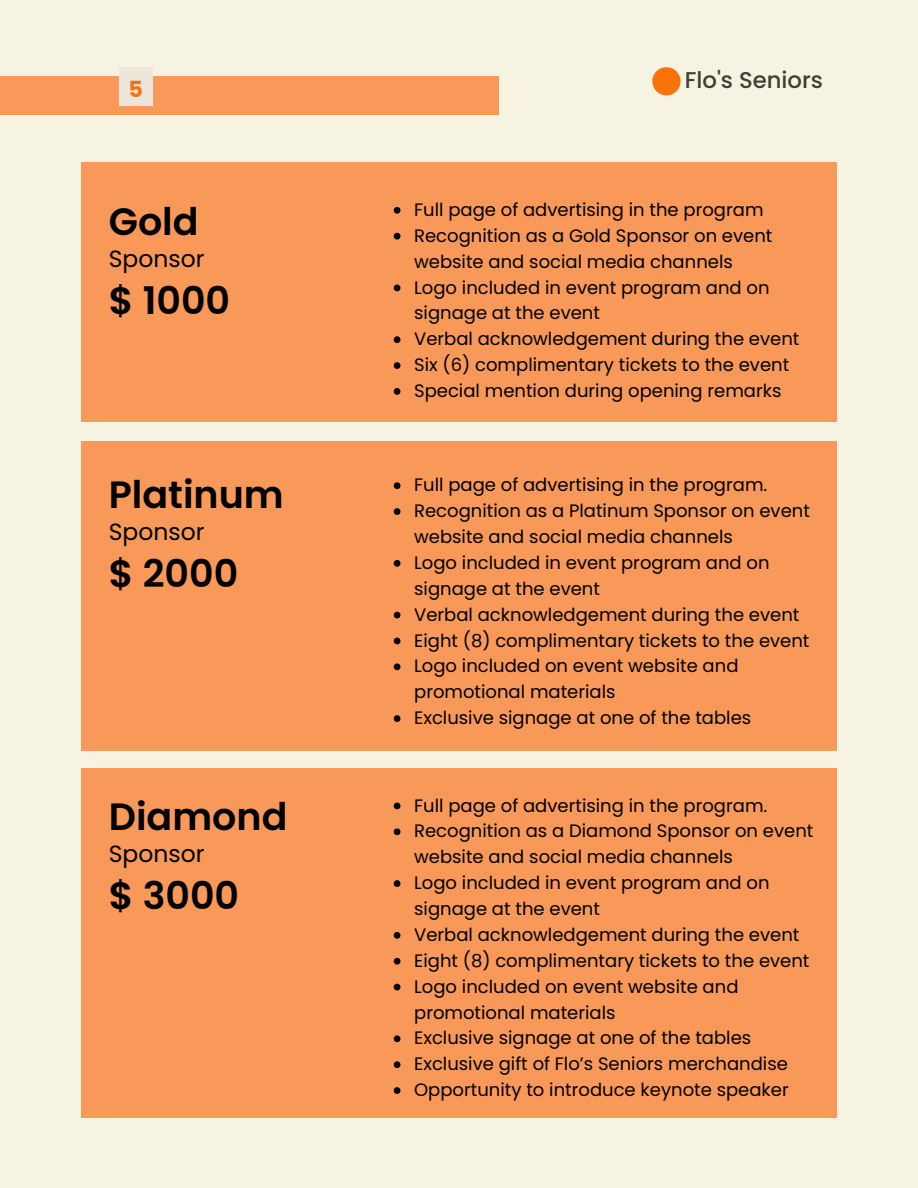
<style>
.page{position:relative;width:918px;height:1188px;background:#f7f3e2}
.page>*{position:absolute;margin:0;border:0;box-sizing:border-box;transform-origin:0 0}
.t1{font:600 38.1px/78.9px "Poppins";color:#000}
.t2{font:23.4px "Poppins";color:#000}
.t3{font:500 22.8px "Poppins";color:#403e37}
.t4{font:700 22.2px "Poppins";color:#f97308}
.t5{font:18px/25.8px "Poppins";color:#000}
</style>
<div class="page">
<div style="left:652px;top:67px;width:29px;height:28px;background:#f97308;border-radius:50%"></div>
<div style="left:0;top:76px;width:499px;height:38px;background:#f89859"></div>
<div style="left:119px;top:68px;width:34px;height:38px;background:#ebe5da"></div>
<div style="left:81px;top:162px;width:756px;height:260px;background:#f89859"></div>
<svg style="left:394px;top:207px;width:6px;height:7px"></svg>
<svg style="left:394px;top:233px;width:6px;height:7px"></svg>
<svg style="left:394px;top:285px;width:6px;height:6px"></svg>
<svg style="left:394px;top:336px;width:6px;height:7px"></svg>
<svg style="left:394px;top:362px;width:6px;height:7px"></svg>
<svg style="left:394px;top:388px;width:6px;height:7px"></svg>
<div style="left:81px;top:768px;width:756px;height:349px;background:#f89859"></div>
<svg style="left:394px;top:803px;width:6px;height:6px"></svg>
<svg style="left:394px;top:828px;width:6px;height:7px"></svg>
<svg style="left:394px;top:880px;width:6px;height:7px"></svg>
<svg style="left:394px;top:932px;width:6px;height:7px"></svg>
<svg style="left:394px;top:958px;width:6px;height:7px"></svg>
<svg style="left:394px;top:984px;width:6px;height:6px"></svg>
<svg style="left:394px;top:1035px;width:6px;height:7px"></svg>
<svg style="left:394px;top:1061px;width:6px;height:7px"></svg>
<svg style="left:394px;top:1087px;width:6px;height:7px"></svg>
<div style="left:81px;top:441px;width:756px;height:309px;background:#f89859"></div>
<svg style="left:394px;top:482px;width:6px;height:7px"></svg>
<svg style="left:394px;top:508px;width:6px;height:7px"></svg>
<svg style="left:394px;top:560px;width:6px;height:7px"></svg>
<svg style="left:394px;top:612px;width:6px;height:6px"></svg>
<svg style="left:394px;top:638px;width:6px;height:6px"></svg>
<svg style="left:394px;top:663px;width:6px;height:7px"></svg>
<svg style="left:394px;top:715px;width:6px;height:7px"></svg>
<p class="t4" style="left:129px;top:73px;width:16px">5</p>
<h1 class="t1" style="left:109px;top:182px;width:123px">Gold $ 1000</h1>
<p class="t2" style="left:109px;top:242px;width:97px">Sponsor</p>
<h1 class="t1" style="left:109px;top:455px;width:176px">Platinum $ 2000</h1>
<p class="t2" style="left:109px;top:516px;width:97px">Sponsor</p>
<h1 class="t1" style="left:109px;top:778px;width:180px">Diamond $ 3000</h1>
<p class="t2" style="left:109px;top:838px;width:97px">Sponsor</p>
<p class="t3" style="left:685px;top:64px;width:140px">Flo's Seniors</p>
<p class="t5" style="left:414px;top:197px;width:387px">Full page of advertising in the program Recognition as a Gold Sponsor on event website and social media channels<br>Logo included in event program and on signage at the event<br>Verbal acknowledgement during the event Six (6) complimentary tickets to the event Special mention during opening remarks</p>
<p class="t5" style="left:414px;top:472px;width:397px">Full page of advertising in the program.<br>Recognition as a Platinum Sponsor on event website and social media channels<br>Logo included in event program and on signage at the event<br>Verbal acknowledgement during the event Eight (8) complimentary tickets to the event Logo included on event website and promotional materials<br>Exclusive signage at one of the tables</p>
<p class="t5" style="left:414px;top:792px;width:401px">Full page of advertising in the program.<br>Recognition as a Diamond Sponsor on event website and social media channels<br>Logo included in event program and on signage at the event<br>Verbal acknowledgement during the event Eight (8) complimentary tickets to the event Logo included on event website and promotional materials<br>Exclusive signage at one of the tables Exclusive gift of Flo’s Seniors merchandise Opportunity to introduce keynote speaker</p>
</div>
